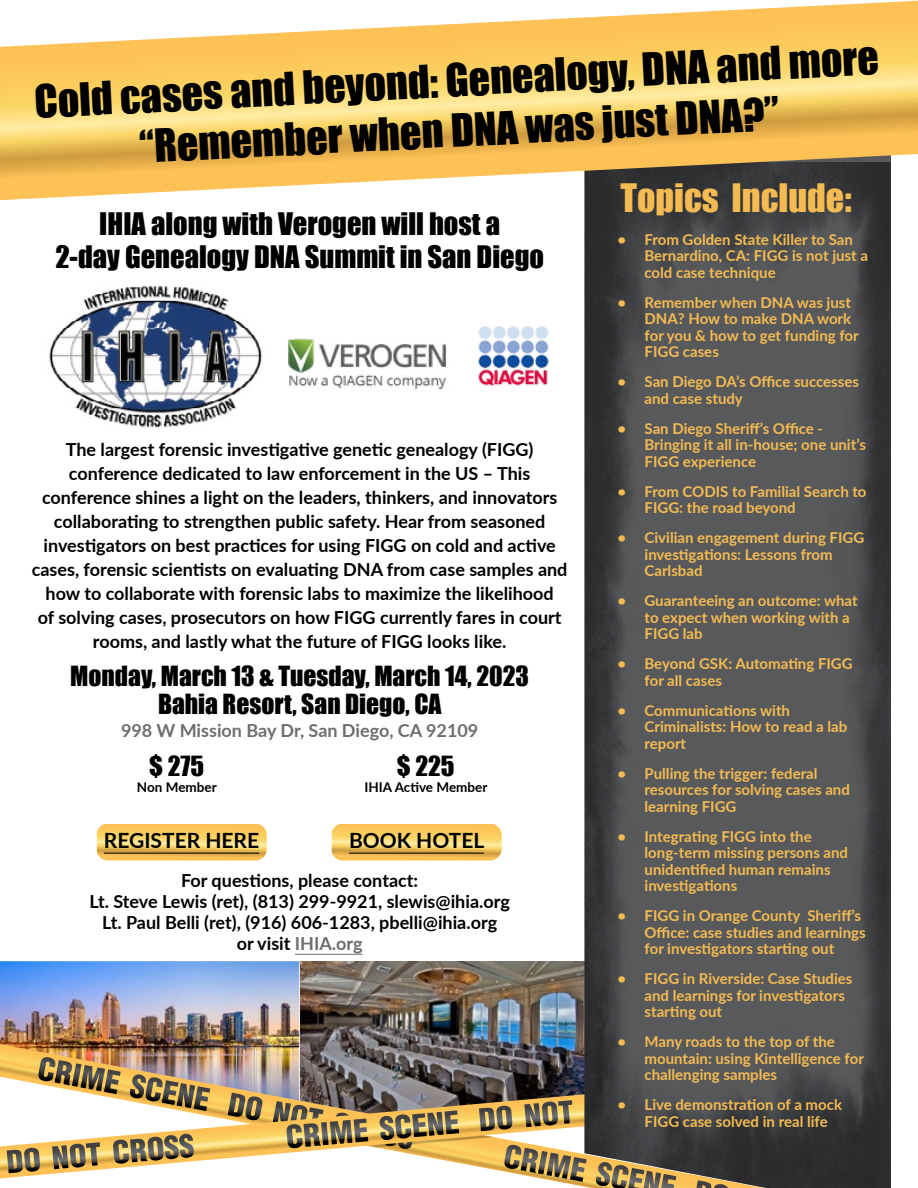
<style>
.page{position:relative;width:918px;height:1188px;background:#fff}
.page>*{position:absolute;margin:0;border:0;box-sizing:border-box;transform-origin:0 0}
.t1{font:42px/50.4px "Impact";color:#000;text-align:center}
.t2{font:36px "Impact";color:#f4bb52}
.t3{font:28.5px/33px "Impact";color:#000;text-align:center}
.t4{font:25.5px/28.5px "Impact";color:#000;text-align:center}
.t5{font:700 21px "Lato";color:#000}
.t6{font:700 18px/24px "Lato";color:#000;text-align:center}
.t7{font:700 18px "Lato";color:#6d6e71}
.t8{font:700 15px/16.5px "Lato";color:#f4bb52}
.t9{font:700 13.5px "Lato";color:#000}
.s1{color:#6d6e71}
</style>
<div class="page">
<img style="left:0;top:961px;width:299px;height:83px">
<img style="left:301px;top:961px;width:284px;height:83px">
<svg style="left:332px;top:824px;width:170px;height:37px;background:#f5c966"></svg>
<svg style="left:97px;top:824px;width:170px;height:37px;background:#f5c966"></svg>
<img style="left:0;top:1044px;width:585px;height:143px">
<img style="left:38px;top:1057px;width:106px;height:26px">
<svg style="left:504px;top:1178px;width:81px;height:8px"></svg>
<svg style="left:0;top:1083px;width:585px;height:95px"></svg>
<img style="left:228px;top:1093px;width:265px;height:54px">
<svg style="left:164px;top:1134px;width:30px;height:25px"></svg>
<img style="left:585px;top:200px;width:306px;height:988px">
<svg style="left:0;top:1px;width:918px;height:199px"></svg>
<hr style="left:295px;top:954px;width:68px;height:1px;background:#6d6e71">
<hr style="left:104px;top:853px;width:155px;height:1px;background:#000">
<hr style="left:349px;top:853px;width:135px;height:1px;background:#000">
<img style="left:49px;top:285px;width:214px;height:143px">
<img style="left:287px;top:326px;width:262px;height:64px">
<h1 class="t1" style="left:33px;top:76px;width:847px;rotate:-3deg">Cold cases and beyond: Genealogy, DNA and more “Remember when DNA was just DNA?”</h1>
<h3 class="t3" style="left:55px;top:206px;width:490px">IHIA along with Verogen will host a<br>2-day Genealogy DNA Summit in San Diego</h3>
<p class="t6" style="left:32px;top:436px;width:537px">The largest forensic investigative genetic genealogy (FIGG) conference dedicated to law enforcement in the US – This conference shines a light on the leaders, thinkers, and innovators collaborating to strengthen public safety. Hear from seasoned investigators on best practices for using FIGG on cold and active cases, forensic scientists on evaluating DNA from case samples and how to collaborate with forensic labs to maximize the likelihood<br>of solving cases, prosecutors on how FIGG currently fares in court rooms, and lastly what the future of FIGG looks like.</p>
<h3 class="t4" style="left:70px;top:661px;width:460px">Monday, March 13 &amp; Tuesday, March 14, 2023<br>Bahia Resort, San Diego, CA</h3>
<p class="t7" style="left:121px;top:717px;width:359px">998 W Mission Bay Dr, San Diego, CA 92109</p>
<h3 class="t4" style="left:149px;top:751px;width:56px">$ 275</h3>
<p class="t9" style="left:137px;top:778px;width:81px">Non Member</p>
<h3 class="t4" style="left:397px;top:751px;width:59px">$ 225</h3>
<p class="t9" style="left:365px;top:778px;width:124px">IHIA Active Member</p>
<h3 class="t5" style="left:104px;top:825px;width:157px">REGISTER HERE</h3>
<h3 class="t5" style="left:349px;top:825px;width:137px">BOOK HOTEL</h3>
<p class="t6" style="left:89px;top:869px;width:422px;line-height:21px">For questions, please contact:<br>Lt. Steve Lewis (ret), (813) 299-9921, slewis@ihia.org Lt. Paul Belli (ret), (916) 606-1283, pbelli@ihia.org<br>or visit <span class="s1">IHIA.org</span></p>
<h2 class="t2" style="left:621px;top:170px;width:233px">Topics Include:</h2>
<p class="t8" style="left:645px;top:231px;width:225px;text-indent:-27px">• From Golden State Killer to San<br>Bernardino, CA: FIGG is not just a cold case technique</p>
<p class="t8" style="left:645px;top:294px;width:216px;text-indent:-27px">• Remember when DNA was just<br>DNA? How to make DNA work for you &amp; how to get funding for<br>FIGG cases</p>
<p class="t8" style="left:645px;top:373px;width:216px;text-indent:-27px">• San Diego DA’s Office successes and case study</p>
<p class="t8" style="left:645px;top:420px;width:223px;text-indent:-27px">• San Diego Sheriff’s Office -<br>Bringing it all in-house; one unit’s<br>FIGG experience</p>
<p class="t8" style="left:645px;top:483px;width:224px;text-indent:-27px">• From CODIS to Familial Search to<br>FIGG: the road beyond</p>
<p class="t8" style="left:645px;top:529px;width:221px;text-indent:-27px">• Civilian engagement during FIGG investigations: Lessons from<br>Carlsbad</p>
<p class="t8" style="left:645px;top:592px;width:215px;text-indent:-27px">• Guaranteeing an outcome: what to expect when working with a<br>FIGG lab</p>
<p class="t8" style="left:645px;top:655px;width:210px;text-indent:-27px">• Beyond GSK: Automating FIGG for all cases</p>
<p class="t8" style="left:645px;top:702px;width:204px;text-indent:-27px">• Communications with<br>Criminalists: How to read a lab report</p>
<p class="t8" style="left:645px;top:765px;width:207px;text-indent:-27px">• Pulling the trigger: federal resources for solving cases and learning FIGG</p>
<p class="t8" style="left:645px;top:828px;width:205px;text-indent:-27px">• Integrating FIGG into the long-term missing persons and unidentified human remains investigations</p>
<p class="t8" style="left:645px;top:907px;width:223px;text-indent:-27px">• FIGG in Orange County Sheriff’s<br>Office: case studies and learnings for investigators starting out</p>
<p class="t8" style="left:645px;top:970px;width:209px;text-indent:-27px">• FIGG in Riverside: Case Studies and learnings for investigators starting out</p>
<p class="t8" style="left:645px;top:1033px;width:221px;text-indent:-27px">• Many roads to the top of the mountain: using Kintelligence for challenging samples</p>
<p class="t8" style="left:645px;top:1096px;width:199px;text-indent:-27px">• Live demonstration of a mock<br>FIGG case solved in real life</p>
</div>
